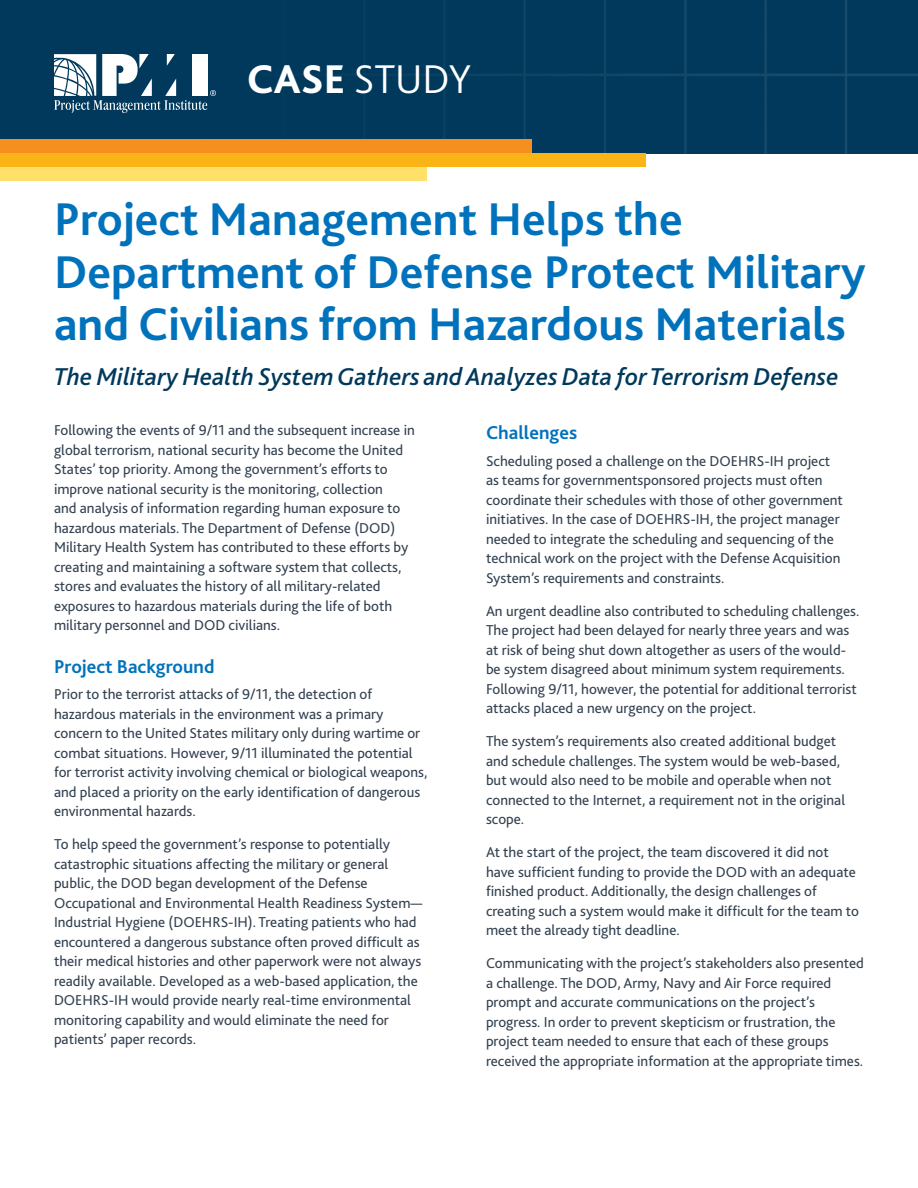
<style>
.page{position:relative;width:918px;height:1188px;background:#fff}
.page>*{position:absolute;margin:0;border:0;box-sizing:border-box;transform-origin:0 0}
.Title-Regular{font:700 48px/52.5px "Bliss 2";color:#0072bc}
.t1{font:300 42px "Bliss 2";color:#fff}
.Sub-Title_1{font:italic 500 25.5px "Bliss 2";color:#00395c}
.Subheading_1{font:700 19.5px "Bliss 2";color:#0072bc}
.Body_1_PMS432{font:15px/19.5px "Bliss 2";color:#334150}
.s1{font-weight:800}
</style>
<div class="page">
<div style="left:0;top:0;width:918px;height:153px;background:#00395c"></div>
<img style="left:43px;top:0;width:875px;height:153px">
<svg style="left:54px;top:54px;width:162px;height:59px"></svg>
<div style="left:0;top:140px;width:531px;height:13px;background:#f68f1e"></div>
<div style="left:0;top:153px;width:645px;height:14px;background:#fbb416"></div>
<div style="left:0;top:167px;width:426px;height:14px;background:#ffe068"></div>
<p class="t1" style="left:247px;top:53px;width:226px"><span class="s1">CASE</span> STUDY</p>
<p class="Title-Regular" style="left:54px;top:192px;width:813px">Project Management Helps the<br>Department of Defense Protect Military and Civilians from Hazardous Materials</p>
<p class="Sub-Title_1" style="left:54px;top:360px;width:786px">The Military Health System Gathers and Analyzes Data for Terrorism Defense</p>
<p class="Body_1_PMS432" style="left:54px;top:420px;width:362px">Following the events of 9/11 and the subsequent increase in global terrorism, national security has become the United States’ top priority. Among the government’s efforts to improve national security is the monitoring, collection<br>and analysis of information regarding human exposure to hazardous materials. The Department of Defense (DOD)<br>Military Health System has contributed to these efforts by creating and maintaining a software system that collects, stores and evaluates the history of all military-related exposures to hazardous materials during the life of both military personnel and DOD civilians.</p>
<p class="Subheading_1" style="left:54px;top:654px;width:162px">Project Background</p>
<p class="Body_1_PMS432" style="left:54px;top:684px;width:375px">Prior to the terrorist attacks of 9/11, the detection of hazardous materials in the environment was a primary concern to the United States military only during wartime or combat situations. However, 9/11 illuminated the potential for terrorist activity involving chemical or biological weapons, and placed a priority on the early identification of dangerous environmental hazards.</p>
<p class="Body_1_PMS432" style="left:54px;top:834px;width:370px">To help speed the government’s response to potentially catastrophic situations affecting the military or general public, the DOD began development of the Defense Occupational and Environmental Health Readiness System— Industrial Hygiene (DOEHRS-IH). Treating patients who had encountered a dangerous substance often proved difficult as their medical histories and other paperwork were not always readily available. Developed as a web-based application, the DOEHRS-IH would provide nearly real-time environmental monitoring capability and would eliminate the need for patients’ paper records.</p>
<p class="Subheading_1" style="left:486px;top:421px;width:93px">Challenges</p>
<p class="Body_1_PMS432" style="left:486px;top:450px;width:359px">Scheduling posed a challenge on the DOEHRS-IH project as teams for governmentsponsored projects must often coordinate their schedules with those of other government initiatives. In the case of DOEHRS-IH, the project manager needed to integrate the scheduling and sequencing of the technical work on the project with the Defense Acquisition System’s requirements and constraints.</p>
<p class="Body_1_PMS432" style="left:486px;top:600px;width:375px">An urgent deadline also contributed to scheduling challenges.<br>The project had been delayed for nearly three years and was at risk of being shut down altogether as users of the would&shy;be system disagreed about minimum system requirements.<br>Following 9/11, however, the potential for additional terrorist attacks placed a new urgency on the project.</p>
<p class="Body_1_PMS432" style="left:486px;top:731px;width:361px">The system’s requirements also created additional budget and schedule challenges. The system would be web-based, but would also need to be mobile and operable when not connected to the Internet, a requirement not in the original scope.</p>
<p class="Body_1_PMS432" style="left:486px;top:842px;width:374px">At the start of the project, the team discovered it did not have sufficient funding to provide the DOD with an adequate finished product. Additionally, the design challenges of creating such a system would make it difficult for the team to meet the already tight deadline.</p>
<p class="Body_1_PMS432" style="left:486px;top:953px;width:380px">Communicating with the project’s stakeholders also presented a challenge. The DOD, Army, Navy and Air Force required prompt and accurate communications on the project’s progress. In order to prevent skepticism or frustration, the project team needed to ensure that each of these groups received the appropriate information at the appropriate times.</p>
</div>
